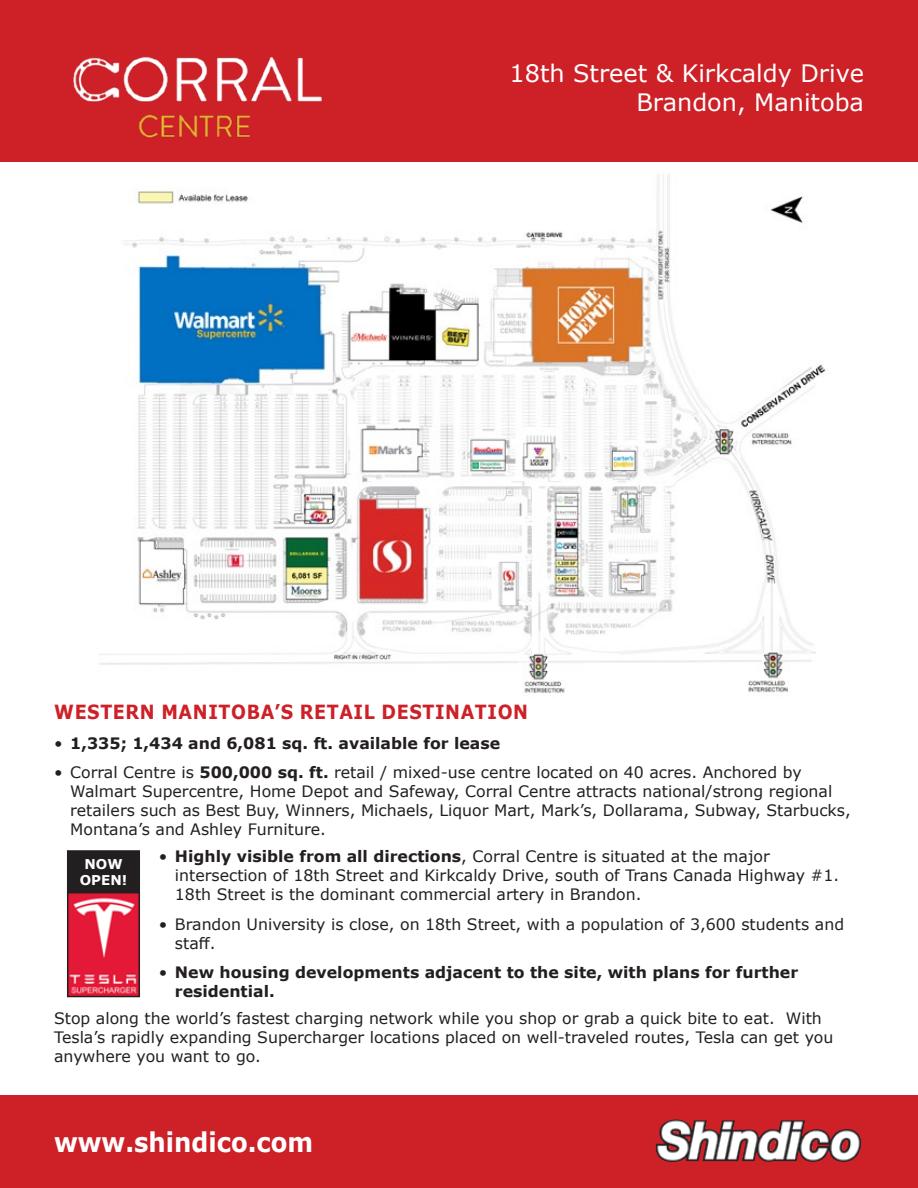
<style>
.page{position:relative;width:918px;height:1188px;background:#fff}
.page>*{position:absolute;margin:0;border:0;box-sizing:border-box;transform-origin:0 0}
.t1{font:700 27px "Verdana";color:#fff;scale:.9 1}
.t2{font:24px/28.8px "Verdana";color:#fff;text-align:right}
.t3{font:700 19.5px "Verdana";letter-spacing:.035em;color:#cd2027;scale:.9 1}
.t4{font:15.75px/18.9px "Verdana";color:#231f20}
.t5{font:700 15.75px/18.9px "Verdana";color:#231f20}
.t6{font:700 13.5px/16.2px "Verdana";color:#fff;text-align:center}
.s1{font-weight:400}
.s2{font-weight:700}
</style>
<div class="page">
<div style="left:0;top:0;width:918px;height:162px;background:#cd2027"></div>
<div style="left:0;top:1096px;width:918px;height:92px;background:#cd2027"></div>
<img style="left:655px;top:1120px;width:207px;height:42px">
<img style="left:99px;top:174px;width:727px;height:519px">
<img style="left:73px;top:56px;width:249px;height:82px">
<img style="left:70px;top:895px;width:67px;height:99px">
<div style="left:67px;top:892px;width:73px;height:105px;border:2px solid #231f20"></div>
<div style="left:68px;top:851px;width:71px;height:42px;background:#231f20"></div>
<div style="left:67px;top:850px;width:73px;height:43px;border:2px solid #231f20"></div>
<h2 class="t2" style="left:510px;top:59px;width:356px">18th Street &amp; Kirkcaldy Drive<br>Brandon, Manitoba</h2>
<p class="t3" style="left:54px;top:698px;width:528px">WESTERN MANITOBA’S RETAIL DESTINATION</p>
<p class="t5" style="left:54px;top:733px;width:448px"><span class="s1">•</span> 1,335; 1,434 and 6,081 sq. ft. available for lease</p>
<p class="t4" style="left:70px;top:763px;width:782px;text-indent:-16px">• Corral Centre is <span class="s2">500,000 sq. ft.</span> retail / mixed-use centre located on 40 acres. Anchored by Walmart Supercentre, Home Depot and Safeway, Corral Centre attracts national/strong regional retailers such as Best Buy, Winners, Michaels, Liquor Mart, Mark’s, Dollarama, Subway, Starbucks, Montana’s and Ashley Furniture.</p>
<p class="t6" style="left:80px;top:856px;width:49px">NOW<br>OPEN!</p>
<p class="t4" style="left:175px;top:847px;width:666px;text-indent:-16px">• <span class="s2">Highly visible from all directions</span>, Corral Centre is situated at the major intersection of 18th Street and Kirkcaldy Drive, south of Trans Canada Highway #1.<br>18th Street is the dominant commercial artery in Brandon.</p>
<p class="t4" style="left:175px;top:914px;width:671px;text-indent:-16px">• Brandon University is close, on 18th Street, with a population of 3,600 students and staff.</p>
<p class="t5" style="left:175px;top:963px;width:625px;text-indent:-16px"><span class="s1">•</span> New housing developments adjacent to the site, with plans for further residential.</p>
<p class="t4" style="left:54px;top:1009px;width:781px">Stop along the world’s fastest charging network while you shop or grab a quick bite to eat. With<br>Tesla’s rapidly expanding Supercharger locations placed on well-traveled routes, Tesla can get you anywhere you want to go.</p>
<h1 class="t1" style="left:54px;top:1123px;width:289px">www.shindico.com</h1>
</div>
